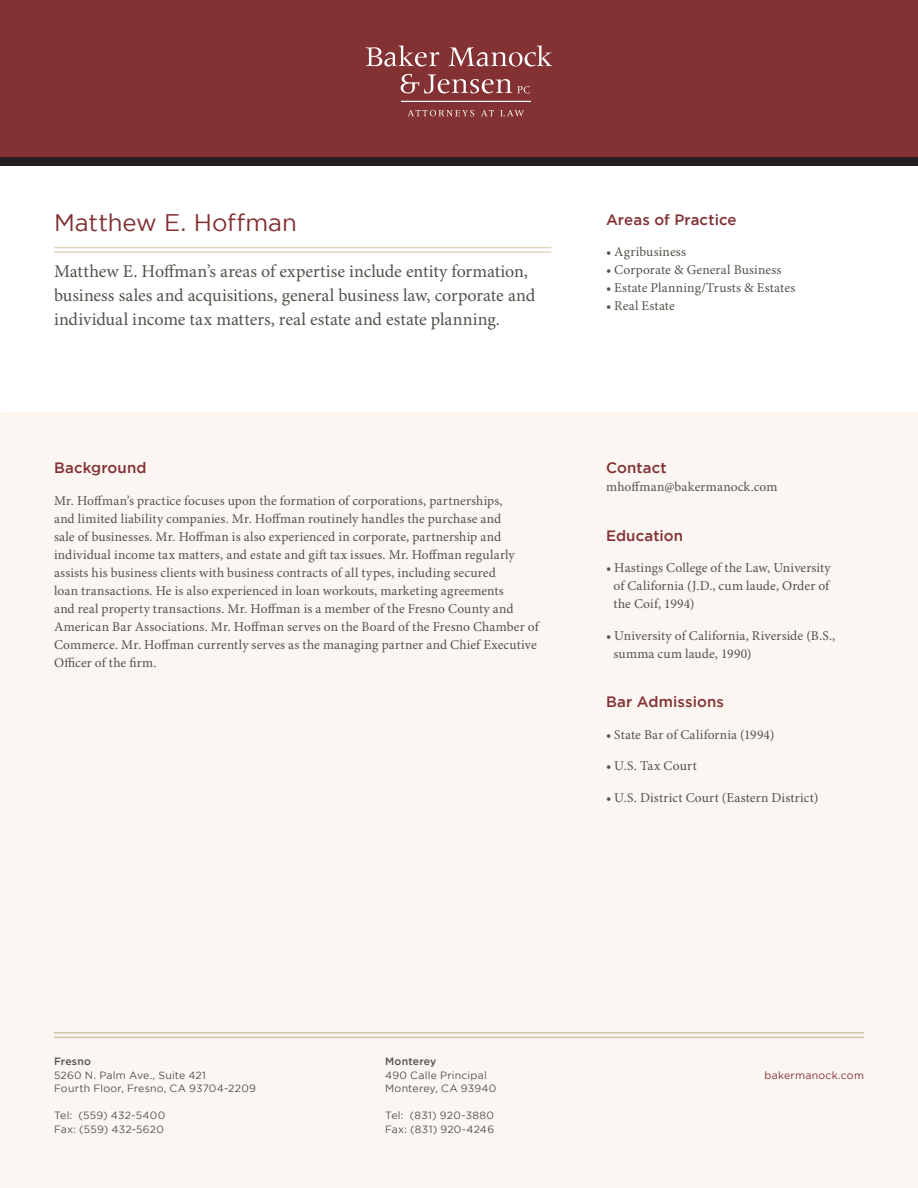
<style>
.page{position:relative;width:918px;height:1188px;background:#fff}
.page>*{position:absolute;margin:0;border:0;box-sizing:border-box;transform-origin:0 0}
.t1{font:24px "Gotham";color:#833133}
.Intro{font:18px/24px "Minion Pro";color:#53524a}
.Body{font:500 15px "Gotham";letter-spacing:.01em;color:#833133}
.Body-2{font:13.5px/18px "Minion Pro";letter-spacing:.01em;color:#53524a}
.t2{font:10.5px/13.5px "Gotham";letter-spacing:.025em;color:#53524a}
.t3{font:10.5px "Gotham";letter-spacing:.025em;color:#833133}
.t4{font:500 10.5px "Gotham";letter-spacing:.02em;color:#53524a}
</style>
<div class="page">
<div style="left:0;top:32px;width:918px;height:134px;background:#231f20"></div>
<div style="left:0;top:0;width:918px;height:156px;background:#833133"></div>
<hr style="left:401px;top:101px;width:130px;height:1px;background:#fff">
<svg style="left:366px;top:45px;width:73px;height:22px"></svg>
<svg style="left:448px;top:45px;width:104px;height:22px"></svg>
<svg style="left:408px;top:110px;width:66px;height:6px"></svg>
<svg style="left:481px;top:110px;width:13px;height:6px"></svg>
<svg style="left:500px;top:110px;width:24px;height:6px"></svg>
<svg style="left:401px;top:74px;width:128px;height:20px"></svg>
<div style="left:0;top:1007px;width:918px;height:181px;background:#fbf6f2"></div>
<hr style="left:54px;top:1032px;width:810px;height:2px;background:#d1c4a7">
<hr style="left:54px;top:1037px;width:810px;height:1px;background:#d1c4a7">
<div style="left:0;top:412px;width:918px;height:603px;background:#fbf6f2"></div>
<hr style="left:54px;top:247px;width:497px;height:1px;background:#e0d5c1">
<hr style="left:54px;top:251px;width:497px;height:2px;background:#e0d5c1">
<p class="t1" style="left:54px;top:209px;width:244px">Matthew E. Hoffman</p>
<p class="Intro" style="left:54px;top:260px;width:483px">Matthew E. Hoffman’s areas of expertise include entity formation, business sales and acquisitions, general business law, corporate and individual income tax matters, real estate and estate planning.</p>
<p class="Body" style="left:54px;top:459px;width:94px">Background</p>
<p class="Body-2" style="left:54px;top:492px;width:486px">Mr. Hoffman’s practice focuses upon the formation of corporations, partnerships,<br>and limited liability companies. Mr. Hoffman routinely handles the purchase and<br>sale of businesses. Mr. Hoffman is also experienced in corporate, partnership and individual income tax matters, and estate and gift tax issues. Mr. Hoffman regularly assists his business clients with business contracts of all types, including secured<br>loan transactions. He is also experienced in loan workouts, marketing agreements<br>and real property transactions. Mr. Hoffman is a member of the Fresno County and American Bar Associations. Mr. Hoffman serves on the Board of the Fresno Chamber of Commerce. Mr. Hoffman currently serves as the managing partner and Chief Executive Officer of the firm.</p>
<p class="Body" style="left:606px;top:211px;width:132px">Areas of Practice</p>
<p class="Body-2" style="left:606px;top:243px;width:82px">• Agribusiness</p>
<p class="Body-2" style="left:606px;top:261px;width:177px">• Corporate &amp; General Business</p>
<p class="Body-2" style="left:606px;top:279px;width:191px">• Estate Planning/Trusts &amp; Estates</p>
<p class="Body-2" style="left:606px;top:297px;width:70px">• Real Estate</p>
<p class="Body" style="left:606px;top:459px;width:62px">Contact</p>
<p class="Body-2" style="left:606px;top:478px;width:173px">mhoffman@bakermanock.com</p>
<p class="Body" style="left:606px;top:527px;width:79px">Education</p>
<p class="Body-2" style="left:614px;top:559px;width:219px;text-align:justify;text-indent:-8px">• Hastings College of the Law, University of California (J.D., cum laude, Order of the Coif, 1994)</p>
<p class="Body-2" style="left:614px;top:627px;width:223px;text-indent:-8px">• University of California, Riverside (B.S., summa cum laude, 1990)</p>
<p class="Body" style="left:606px;top:693px;width:119px">Bar Admissions</p>
<p class="Body-2" style="left:606px;top:726px;width:170px">• State Bar of California (1994)</p>
<p class="Body-2" style="left:606px;top:757px;width:92px">• U.S. Tax Court</p>
<p class="Body-2" style="left:606px;top:789px;width:214px">• U.S. District Court (Eastern District)</p>
<p class="t4" style="left:54px;top:1056px;width:39px">Fresno</p>
<p class="t2" style="left:54px;top:1068px;width:204px">5260 N. Palm Ave., Suite 421<br>Fourth Floor, Fresno, CA 93704-2209</p>
<p class="t2" style="left:54px;top:1109px;width:113px">Tel: (559) 432-5400<br>Fax: (559) 432-5620</p>
<p class="t4" style="left:385px;top:1056px;width:53px">Monterey</p>
<p class="t2" style="left:385px;top:1068px;width:113px">490 Calle Principal<br>Monterey, CA 93940</p>
<p class="t2" style="left:385px;top:1109px;width:110px">Tel: (831) 920-3880<br>Fax: (831) 920-4246</p>
<p class="t3" style="left:765px;top:1070px;width:101px">bakermanock.com</p>
</div>
